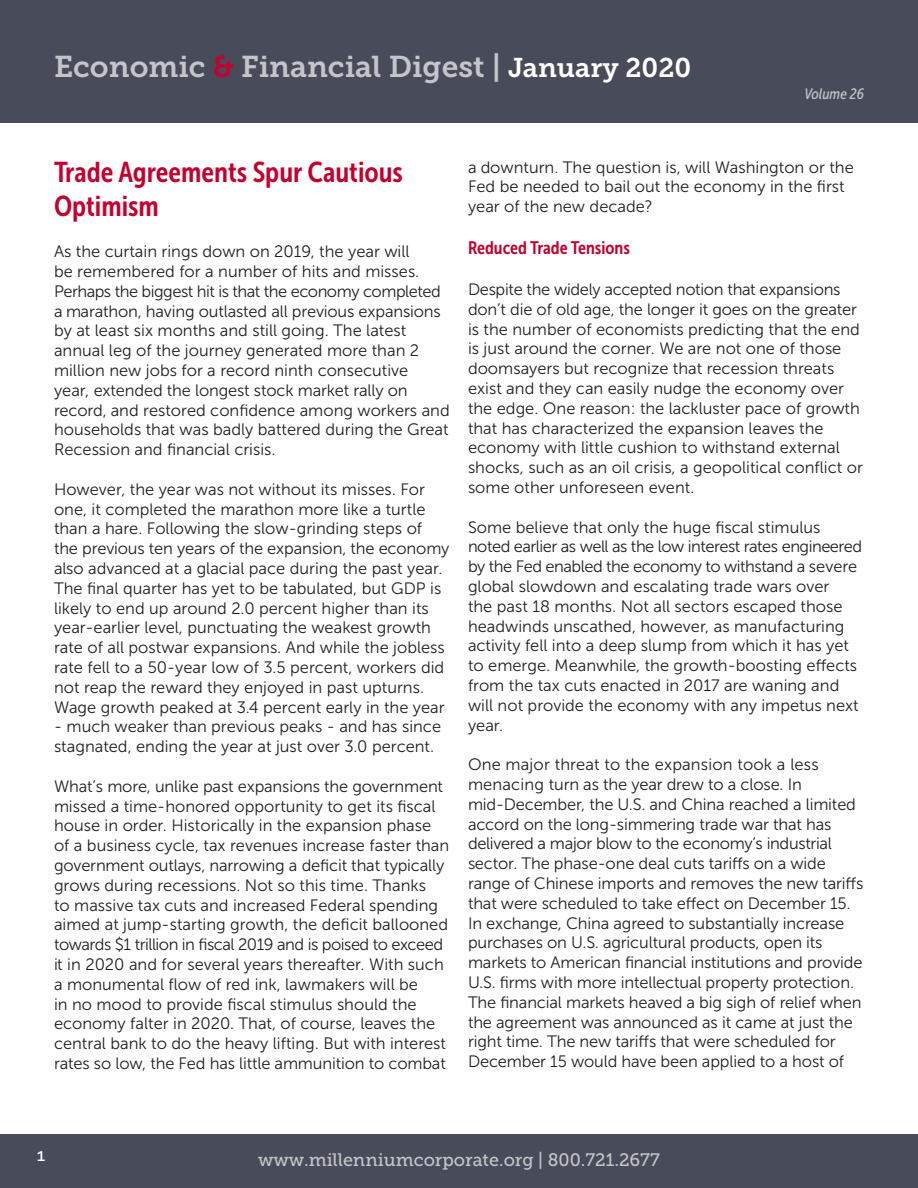
<style>
.page{position:relative;width:918px;height:1188px;background:#fff}
.page>*{position:absolute;margin:0;border:0;box-sizing:border-box;transform-origin:0 0}
.t1{font:30px "Museo Slab 700";color:#c4c5c9}
.t2{font:28.5px/34.2px "Museo Sans Cond 700";color:#c5002e}
.t3{font:18px "Museo Slab 500";color:#c4c5c9}
.t4{font:18px "Museo Sans Cond 700";color:#c5002e}
.t5{font:18px "Museo Slab 500";color:#fff}
.t6{font:16.5px/19.8px "Museo Sans 300";color:#231f20}
.t7{font:italic 15px "Museo Sans Cond 500";color:#c4c5c9}
.s1{color:#c5002e}
.s2{font-size:27px;color:#fff}
</style>
<div class="page">
<div style="left:0;top:0;width:918px;height:122px;background:#484c5a"></div>
<div style="left:0;top:1134px;width:918px;height:54px;background:#484c5a"></div>
<p class="t1" style="left:54px;top:49px;width:639px">Economic <span class="s1">&amp;</span> Financial Digest | <span class="s2">January 2020</span></p>
<p class="t7" style="left:804px;top:86px;width:61px">Volume 26</p>
<p class="t2" style="left:54px;top:155px;width:351px">Trade Agreements Spur Cautious<br>Optimism</p>
<p class="t6" style="left:54px;top:242px;width:397px">As the curtain rings down on 2019, the year will<br>be remembered for a number of hits and misses.<br>Perhaps the biggest hit is that the economy completed a marathon, having outlasted all previous expansions by at least six months and still going. The latest annual leg of the journey generated more than 2 million new jobs for a record ninth consecutive<br>year, extended the longest stock market rally on record, and restored confidence among workers and households that was badly battered during the Great Recession and financial crisis.</p>
<p class="t6" style="left:54px;top:479px;width:397px">However, the year was not without its misses. For one, it completed the marathon more like a turtle than a hare. Following the slow-grinding steps of the previous ten years of the expansion, the economy also advanced at a glacial pace during the past year.<br>The final quarter has yet to be tabulated, but GDP is likely to end up around 2.0 percent higher than its year-earlier level, punctuating the weakest growth rate of all postwar expansions. And while the jobless rate fell to a 50-year low of 3.5 percent, workers did not reap the reward they enjoyed in past upturns.<br>Wage growth peaked at 3.4 percent early in the year</p>
<p class="t6" style="left:54px;top:717px;width:389px">- much weaker than previous peaks - and has since stagnated, ending the year at just over 3.0 percent.</p>
<p class="t6" style="left:54px;top:776px;width:397px">What’s more, unlike past expansions the government missed a time-honored opportunity to get its fiscal house in order. Historically in the expansion phase of a business cycle, tax revenues increase faster than government outlays, narrowing a deficit that typically grows during recessions. Not so this time. Thanks<br>to massive tax cuts and increased Federal spending aimed at jump-starting growth, the deficit ballooned towards $1 trillion in fiscal 2019 and is poised to exceed it in 2020 and for several years thereafter. With such a monumental flow of red ink, lawmakers will be<br>in no mood to provide fiscal stimulus should the economy falter in 2020. That, of course, leaves the central bank to do the heavy lifting. But with interest rates so low, the Fed has little ammunition to combat</p>
<p class="t6" style="left:468px;top:157px;width:387px">a downturn. The question is, will Washington or the<br>Fed be needed to bail out the economy in the first</p>
<p class="t6" style="left:468px;top:197px;width:186px">year of the new decade?</p>
<p class="t4" style="left:468px;top:237px;width:163px">Reduced Trade Tensions</p>
<p class="t6" style="left:468px;top:280px;width:396px">Despite the widely accepted notion that expansions don’t die of old age, the longer it goes on the greater is the number of economists predicting that the end is just around the corner. We are not one of those doomsayers but recognize that recession threats exist and they can easily nudge the economy over the edge. One reason: the lackluster pace of growth that has characterized the expansion leaves the economy with little cushion to withstand external shocks, such as an oil crisis, a geopolitical conflict or some other unforeseen event.</p>
<p class="t6" style="left:468px;top:517px;width:396px">Some believe that only the huge fiscal stimulus noted earlier as well as the low interest rates engineered by the Fed enabled the economy to withstand a severe global slowdown and escalating trade wars over<br>the past 18 months. Not all sectors escaped those headwinds unscathed, however, as manufacturing activity fell into a deep slump from which it has yet to emerge. Meanwhile, the growth-boosting effects from the tax cuts enacted in 2017 are waning and will not provide the economy with any impetus next year.</p>
<p class="t6" style="left:468px;top:755px;width:397px">One major threat to the expansion took a less menacing turn as the year drew to a close. In mid-December, the U.S. and China reached a limited accord on the long-simmering trade war that has delivered a major blow to the economy’s industrial sector. The phase-one deal cuts tariffs on a wide range of Chinese imports and removes the new tariffs that were scheduled to take effect on December 15.<br>In exchange, China agreed to substantially increase purchases on U.S. agricultural products, open its markets to American financial institutions and provide U.S. firms with more intellectual property protection.<br>The financial markets heaved a big sigh of relief when the agreement was announced as it came at just the right time. The new tariffs that were scheduled for December 15 would have been applied to a host of</p>
<p class="t5" style="left:37px;top:1145px;width:10px">1</p>
<p class="t3" style="left:258px;top:1150px;width:403px">www.millenniumcorporate.org | 800.721.2677</p>
</div>
